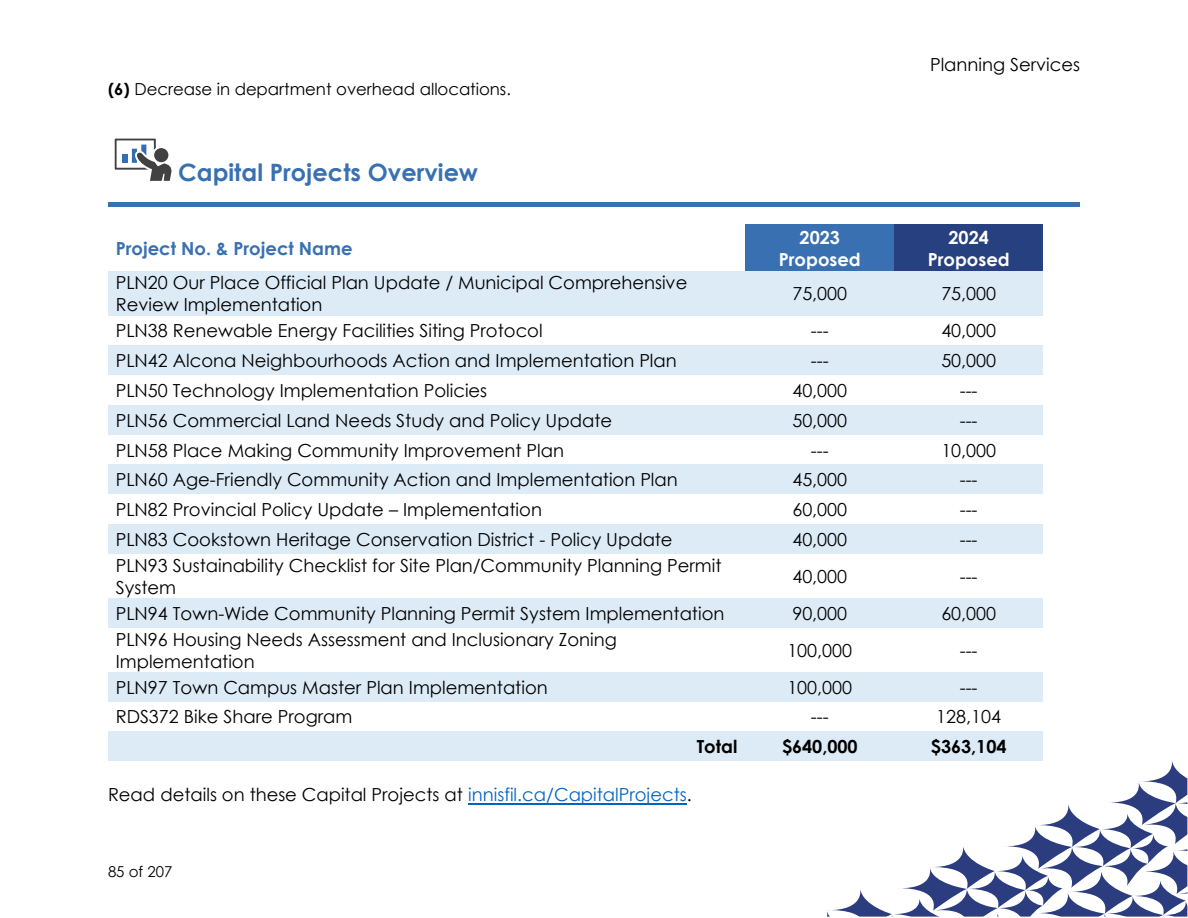
<style>
.page{position:relative;width:1188px;height:918px;background:#fff}
.page>*{position:absolute;margin:0;border:0;box-sizing:border-box;transform-origin:0 0}
.t1{font:700 24px "Century Gothic";color:#3870b2}
.t2{font:18px/22.2px "Century Gothic";color:#000}
.t3{font:700 18px/21.9px "Century Gothic";color:#fff;text-align:center}
.t4{font:700 18px "Century Gothic";color:#3870b2}
.t5{font:700 18px "Century Gothic";color:#000}
.t6{font:16.5px "Century Gothic";color:#000}
.t7{font:15px "Century Gothic";color:#000}
.s1{font-weight:700}
.s2{color:#0563c1}
</style>
<div class="page">
<svg style="left:827px;top:761px;width:360px;height:156px"></svg>
<hr style="left:108px;top:203px;width:972px;height:4px;background:#3870b2">
<div style="left:745px;top:224px;width:149px;height:47px;background:#3870b2"></div>
<div style="left:894px;top:224px;width:149px;height:47px;background:#27407f"></div>
<div style="left:108px;top:271px;width:637px;height:44px;background:#ddebf7"></div>
<div style="left:745px;top:271px;width:149px;height:44px;background:#ddebf7"></div>
<div style="left:894px;top:271px;width:149px;height:44px;background:#ddebf7"></div>
<div style="left:108px;top:345px;width:637px;height:30px;background:#ddebf7"></div>
<div style="left:745px;top:345px;width:149px;height:30px;background:#ddebf7"></div>
<div style="left:894px;top:345px;width:149px;height:30px;background:#ddebf7"></div>
<div style="left:108px;top:405px;width:637px;height:30px;background:#ddebf7"></div>
<div style="left:745px;top:405px;width:149px;height:30px;background:#ddebf7"></div>
<div style="left:894px;top:405px;width:149px;height:30px;background:#ddebf7"></div>
<div style="left:108px;top:464px;width:637px;height:30px;background:#ddebf7"></div>
<div style="left:745px;top:464px;width:149px;height:30px;background:#ddebf7"></div>
<div style="left:894px;top:464px;width:149px;height:30px;background:#ddebf7"></div>
<div style="left:108px;top:524px;width:637px;height:30px;background:#ddebf7"></div>
<div style="left:745px;top:524px;width:149px;height:30px;background:#ddebf7"></div>
<div style="left:894px;top:524px;width:149px;height:30px;background:#ddebf7"></div>
<div style="left:108px;top:598px;width:637px;height:30px;background:#ddebf7"></div>
<div style="left:745px;top:598px;width:149px;height:30px;background:#ddebf7"></div>
<div style="left:894px;top:598px;width:149px;height:30px;background:#ddebf7"></div>
<div style="left:108px;top:672px;width:637px;height:29px;background:#ddebf7"></div>
<div style="left:745px;top:672px;width:149px;height:29px;background:#ddebf7"></div>
<div style="left:894px;top:672px;width:149px;height:29px;background:#ddebf7"></div>
<div style="left:108px;top:731px;width:637px;height:30px;background:#ddebf7"></div>
<div style="left:745px;top:731px;width:149px;height:30px;background:#ddebf7"></div>
<div style="left:894px;top:731px;width:149px;height:30px;background:#ddebf7"></div>
<hr style="left:468px;top:803px;width:219px;height:1px;background:#0563c1">
<svg style="left:115px;top:139px;width:56px;height:42px"></svg>
<div style="left:154px;top:148px;width:14px;height:14px;background:#414141;border-radius:50%"></div>
<p class="t6" style="left:108px;top:78px;width:404px"><span class="s1">(6)</span> Decrease in department overhead allocations.</p>
<h3 class="t1" style="left:178px;top:154px;width:301px">Capital Projects Overview</h3>
<p class="t2" style="left:930px;top:53px;width:152px">Planning Services</p>
<p class="t4" style="left:116px;top:235px;width:238px">Project No. &amp; Project Name</p>
<p class="t3" style="left:779px;top:226px;width:84px">2023<br>Proposed</p>
<p class="t3" style="left:928px;top:226px;width:84px">2024<br>Proposed</p>
<p class="t2" style="left:116px;top:271px;width:573px">PLN20 Our Place Official Plan Update / Municipal Comprehensive<br>Review Implementation</p>
<p class="t2" style="left:792px;top:283px;width:56px">75,000</p>
<p class="t2" style="left:941px;top:283px;width:56px">75,000</p>
<p class="t2" style="left:116px;top:320px;width:428px">PLN38 Renewable Energy Facilities Siting Protocol</p>
<p class="t2" style="left:811px;top:320px;width:19px">---</p>
<p class="t2" style="left:941px;top:320px;width:56px">40,000</p>
<p class="t2" style="left:116px;top:349px;width:563px">PLN42 Alcona Neighbourhoods Action and Implementation Plan</p>
<p class="t2" style="left:811px;top:349px;width:19px">---</p>
<p class="t2" style="left:941px;top:349px;width:56px">50,000</p>
<p class="t2" style="left:116px;top:379px;width:373px">PLN50 Technology Implementation Policies</p>
<p class="t2" style="left:792px;top:379px;width:56px">40,000</p>
<p class="t2" style="left:960px;top:379px;width:19px">---</p>
<p class="t2" style="left:116px;top:409px;width:498px">PLN56 Commercial Land Needs Study and Policy Update</p>
<p class="t2" style="left:792px;top:409px;width:56px">50,000</p>
<p class="t2" style="left:960px;top:409px;width:19px">---</p>
<p class="t2" style="left:116px;top:439px;width:450px">PLN58 Place Making Community Improvement Plan</p>
<p class="t2" style="left:811px;top:439px;width:19px">---</p>
<p class="t2" style="left:941px;top:439px;width:56px">10,000</p>
<p class="t2" style="left:116px;top:468px;width:563px">PLN60 Age-Friendly Community Action and Implementation Plan</p>
<p class="t2" style="left:792px;top:468px;width:56px">45,000</p>
<p class="t2" style="left:960px;top:468px;width:19px">---</p>
<p class="t2" style="left:116px;top:498px;width:428px">PLN82 Provincial Policy Update – Implementation</p>
<p class="t2" style="left:792px;top:498px;width:56px">60,000</p>
<p class="t2" style="left:960px;top:498px;width:19px">---</p>
<p class="t2" style="left:116px;top:528px;width:558px">PLN83 Cookstown Heritage Conservation District - Policy Update</p>
<p class="t2" style="left:792px;top:528px;width:56px">40,000</p>
<p class="t2" style="left:960px;top:528px;width:19px">---</p>
<p class="t2" style="left:116px;top:554px;width:607px">PLN93 Sustainability Checklist for Site Plan/Community Planning Permit<br>System</p>
<p class="t2" style="left:792px;top:565px;width:56px">40,000</p>
<p class="t2" style="left:960px;top:565px;width:19px">---</p>
<p class="t2" style="left:116px;top:602px;width:610px">PLN94 Town-Wide Community Planning Permit System Implementation</p>
<p class="t2" style="left:792px;top:602px;width:56px">90,000</p>
<p class="t2" style="left:941px;top:602px;width:56px">60,000</p>
<p class="t2" style="left:116px;top:628px;width:503px">PLN96 Housing Needs Assessment and Inclusionary Zoning<br>Implementation</p>
<p class="t2" style="left:787px;top:639px;width:66px">100,000</p>
<p class="t2" style="left:960px;top:639px;width:19px">---</p>
<p class="t2" style="left:116px;top:676px;width:434px">PLN97 Town Campus Master Plan Implementation</p>
<p class="t2" style="left:787px;top:676px;width:66px">100,000</p>
<p class="t2" style="left:960px;top:676px;width:19px">---</p>
<p class="t2" style="left:116px;top:706px;width:238px">RDS372 Bike Share Program</p>
<p class="t2" style="left:811px;top:706px;width:19px">---</p>
<p class="t2" style="left:936px;top:706px;width:66px">128,104</p>
<p class="t5" style="left:697px;top:733px;width:42px">Total</p>
<p class="t5" style="left:782px;top:733px;width:77px">$640,000</p>
<p class="t5" style="left:931px;top:733px;width:77px">$363,104</p>
<p class="t2" style="left:108px;top:783px;width:585px">Read details on these Capital Projects at <span class="s2">innisfil.ca/CapitalProjects</span>.</p>
<p class="t7" style="left:108px;top:861px;width:66px">85 of 207</p>
</div>
